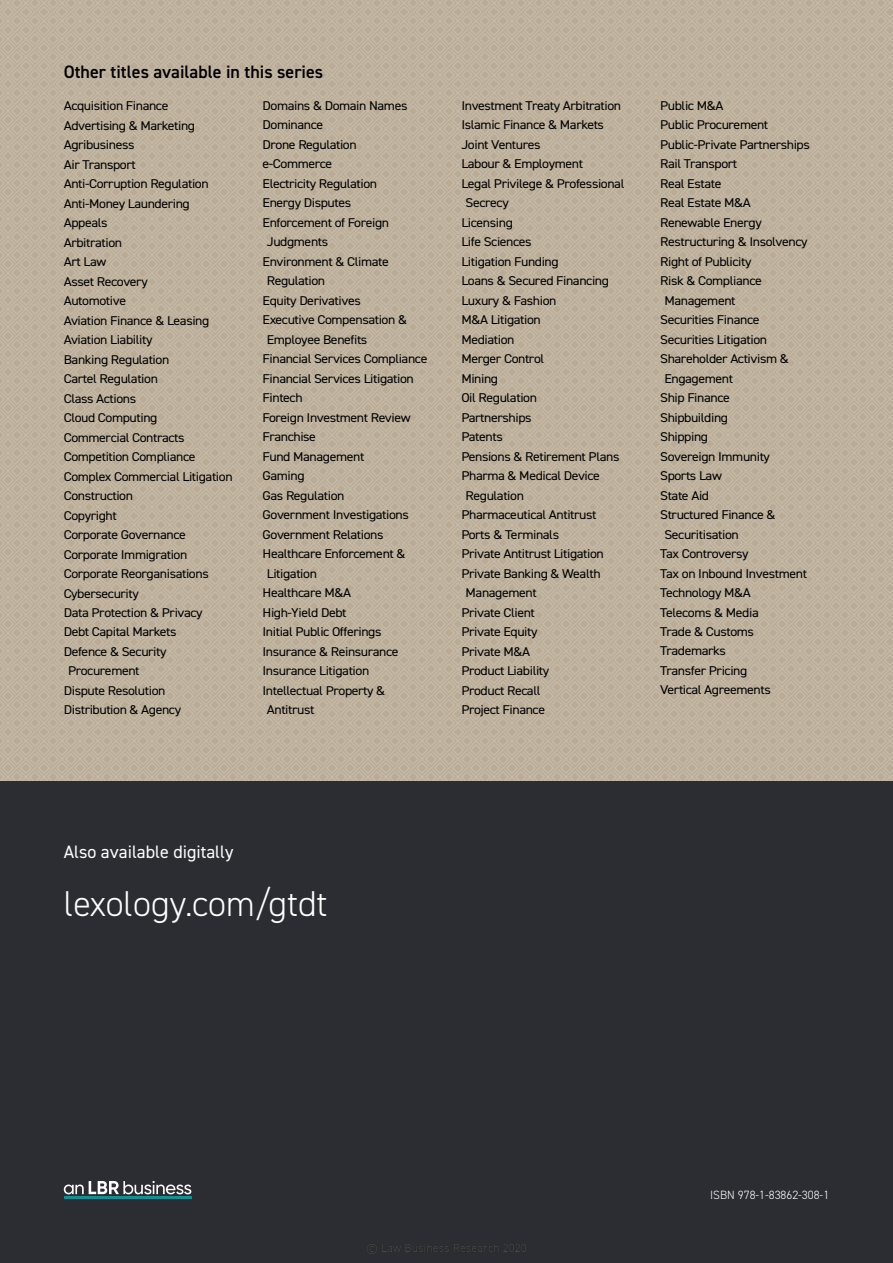
<style>
.page{position:relative;width:893px;height:1263px;background:#fff}
.page>*{position:absolute;margin:0;border:0;box-sizing:border-box;transform-origin:0 0}
.t1{font:300 36px "DIN2014";color:#fff}
.t2{font:600 18px "DIN2014";color:#000}
.t3{font:18px "DIN2014";color:#fff}
.t4{font:12.75px "DIN2014";letter-spacing:-.03em;color:#000;scale:1.09 1}
.t5{font:12px "DIN2014";color:#4d4d4d}
.t6{font:300 12px "DIN2014";color:#fff}
</style>
<div class="page">
<div style="left:19px;top:0;width:874px;height:1263px;background:#2c2c33"></div>
<div style="left:0;top:0;width:893px;height:780px;background:#beb19d"></div>
<svg style="left:64px;top:1181px;width:127px;height:13px"></svg>
<hr style="left:64px;top:1197px;width:127px;height:2px;background:#0f9195">
<h2 class="t2" style="left:64px;top:60px;width:261px">Other titles available in this series</h2>
<p class="t4" style="left:64px;top:98px;width:98px">Acquisition Finance</p>
<p class="t4" style="left:64px;top:117px;width:122px">Advertising &amp; Marketing</p>
<p class="t4" style="left:64px;top:137px;width:66px">Agribusiness</p>
<p class="t4" style="left:64px;top:156px;width:68px">Air Transport</p>
<p class="t4" style="left:64px;top:176px;width:134px">Anti-Corruption Regulation</p>
<p class="t4" style="left:64px;top:195px;width:117px">Anti-Money Laundering</p>
<p class="t4" style="left:64px;top:215px;width:42px">Appeals</p>
<p class="t4" style="left:64px;top:234px;width:55px">Arbitration</p>
<p class="t4" style="left:64px;top:254px;width:41px">Art Law</p>
<p class="t4" style="left:64px;top:273px;width:79px">Asset Recovery</p>
<p class="t4" style="left:64px;top:293px;width:59px">Automotive</p>
<p class="t4" style="left:64px;top:312px;width:135px">Aviation Finance &amp; Leasing</p>
<p class="t4" style="left:64px;top:332px;width:83px">Aviation Liability</p>
<p class="t4" style="left:64px;top:351px;width:98px">Banking Regulation</p>
<p class="t4" style="left:64px;top:371px;width:88px">Cartel Regulation</p>
<p class="t4" style="left:64px;top:390px;width:68px">Class Actions</p>
<p class="t4" style="left:64px;top:410px;width:87px">Cloud Computing</p>
<p class="t4" style="left:64px;top:429px;width:112px">Commercial Contracts</p>
<p class="t4" style="left:64px;top:449px;width:122px">Competition Compliance</p>
<p class="t4" style="left:64px;top:468px;width:156px">Complex Commercial Litigation</p>
<p class="t4" style="left:64px;top:488px;width:65px">Construction</p>
<p class="t4" style="left:64px;top:507px;width:50px">Copyright</p>
<p class="t4" style="left:64px;top:527px;width:114px">Corporate Governance</p>
<p class="t4" style="left:64px;top:546px;width:115px">Corporate Immigration</p>
<p class="t4" style="left:64px;top:566px;width:135px">Corporate Reorganisations</p>
<p class="t4" style="left:64px;top:585px;width:70px">Cybersecurity</p>
<p class="t4" style="left:64px;top:605px;width:129px">Data Protection &amp; Privacy</p>
<p class="t4" style="left:64px;top:624px;width:105px">Debt Capital Markets</p>
<p class="t4" style="left:64px;top:644px;width:96px">Defence &amp; Security</p>
<p class="t4" style="left:68px;top:663px;width:67px">Procurement</p>
<p class="t4" style="left:64px;top:683px;width:95px">Dispute Resolution</p>
<p class="t4" style="left:64px;top:702px;width:109px">Distribution &amp; Agency</p>
<p class="t4" style="left:263px;top:98px;width:134px">Domains &amp; Domain Names</p>
<p class="t4" style="left:263px;top:117px;width:57px">Dominance</p>
<p class="t4" style="left:263px;top:137px;width:88px">Drone Regulation</p>
<p class="t4" style="left:263px;top:156px;width:66px">e-Commerce</p>
<p class="t4" style="left:263px;top:176px;width:107px">Electricity Regulation</p>
<p class="t4" style="left:263px;top:195px;width:83px">Energy Disputes</p>
<p class="t4" style="left:263px;top:215px;width:118px">Enforcement of Foreign</p>
<p class="t4" style="left:267px;top:234px;width:58px">Judgments</p>
<p class="t4" style="left:263px;top:253px;width:117px">Environment &amp; Climate</p>
<p class="t4" style="left:267px;top:273px;width:55px">Regulation</p>
<p class="t4" style="left:263px;top:292px;width:92px">Equity Derivatives</p>
<p class="t4" style="left:263px;top:312px;width:134px">Executive Compensation &amp;</p>
<p class="t4" style="left:267px;top:331px;width:94px">Employee Benefits</p>
<p class="t4" style="left:263px;top:351px;width:153px">Financial Services Compliance</p>
<p class="t4" style="left:263px;top:370px;width:140px">Financial Services Litigation</p>
<p class="t4" style="left:263px;top:390px;width:38px">Fintech</p>
<p class="t4" style="left:263px;top:409px;width:137px">Foreign Investment Review</p>
<p class="t4" style="left:263px;top:429px;width:51px">Franchise</p>
<p class="t4" style="left:263px;top:448px;width:95px">Fund Management</p>
<p class="t4" style="left:263px;top:468px;width:40px">Gaming</p>
<p class="t4" style="left:263px;top:487px;width:77px">Gas Regulation</p>
<p class="t4" style="left:263px;top:507px;width:136px">Government Investigations</p>
<p class="t4" style="left:263px;top:526px;width:113px">Government Relations</p>
<p class="t4" style="left:263px;top:546px;width:133px">Healthcare Enforcement &amp;</p>
<p class="t4" style="left:267px;top:565px;width:48px">Litigation</p>
<p class="t4" style="left:263px;top:585px;width:83px">Healthcare M&amp;A</p>
<p class="t4" style="left:263px;top:604px;width:79px">High-Yield Debt</p>
<p class="t4" style="left:263px;top:624px;width:111px">Initial Public Offerings</p>
<p class="t4" style="left:263px;top:643px;width:126px">Insurance &amp; Reinsurance</p>
<p class="t4" style="left:263px;top:663px;width:99px">Insurance Litigation</p>
<p class="t4" style="left:263px;top:682px;width:114px">Intellectual Property &amp;</p>
<p class="t4" style="left:267px;top:702px;width:45px">Antitrust</p>
<p class="t4" style="left:461px;top:97px;width:148px">Investment Treaty Arbitration</p>
<p class="t4" style="left:461px;top:117px;width:132px">Islamic Finance &amp; Markets</p>
<p class="t4" style="left:461px;top:136px;width:74px">Joint Ventures</p>
<p class="t4" style="left:461px;top:156px;width:113px">Labour &amp; Employment</p>
<p class="t4" style="left:461px;top:175px;width:151px">Legal Privilege &amp; Professional</p>
<p class="t4" style="left:466px;top:195px;width:41px">Secrecy</p>
<p class="t4" style="left:461px;top:214px;width:49px">Licensing</p>
<p class="t4" style="left:461px;top:234px;width:66px">Life Sciences</p>
<p class="t4" style="left:461px;top:253px;width:91px">Litigation Funding</p>
<p class="t4" style="left:461px;top:273px;width:137px">Loans &amp; Secured Financing</p>
<p class="t4" style="left:461px;top:292px;width:89px">Luxury &amp; Fashion</p>
<p class="t4" style="left:461px;top:312px;width:74px">M&amp;A Litigation</p>
<p class="t4" style="left:461px;top:331px;width:50px">Mediation</p>
<p class="t4" style="left:461px;top:351px;width:78px">Merger Control</p>
<p class="t4" style="left:461px;top:370px;width:35px">Mining</p>
<p class="t4" style="left:461px;top:390px;width:71px">Oil Regulation</p>
<p class="t4" style="left:461px;top:409px;width:66px">Partnerships</p>
<p class="t4" style="left:461px;top:429px;width:40px">Patents</p>
<p class="t4" style="left:461px;top:448px;width:147px">Pensions &amp; Retirement Plans</p>
<p class="t4" style="left:461px;top:468px;width:129px">Pharma &amp; Medical Device</p>
<p class="t4" style="left:466px;top:487px;width:55px">Regulation</p>
<p class="t4" style="left:461px;top:507px;width:126px">Pharmaceutical Antitrust</p>
<p class="t4" style="left:461px;top:526px;width:91px">Ports &amp; Terminals</p>
<p class="t4" style="left:461px;top:546px;width:132px">Private Antitrust Litigation</p>
<p class="t4" style="left:461px;top:565px;width:129px">Private Banking &amp; Wealth</p>
<p class="t4" style="left:466px;top:585px;width:67px">Management</p>
<p class="t4" style="left:461px;top:604px;width:69px">Private Client</p>
<p class="t4" style="left:461px;top:624px;width:71px">Private Equity</p>
<p class="t4" style="left:461px;top:643px;width:65px">Private M&amp;A</p>
<p class="t4" style="left:461px;top:663px;width:82px">Product Liability</p>
<p class="t4" style="left:461px;top:682px;width:74px">Product Recall</p>
<p class="t4" style="left:461px;top:702px;width:78px">Project Finance</p>
<p class="t4" style="left:660px;top:97px;width:60px">Public M&amp;A</p>
<p class="t4" style="left:660px;top:117px;width:101px">Public Procurement</p>
<p class="t4" style="left:660px;top:136px;width:139px">Public-Private Partnerships</p>
<p class="t4" style="left:660px;top:156px;width:72px">Rail Transport</p>
<p class="t4" style="left:660px;top:175px;width:58px">Real Estate</p>
<p class="t4" style="left:660px;top:195px;width:85px">Real Estate M&amp;A</p>
<p class="t4" style="left:660px;top:214px;width:95px">Renewable Energy</p>
<p class="t4" style="left:660px;top:234px;width:137px">Restructuring &amp; Insolvency</p>
<p class="t4" style="left:660px;top:253px;width:85px">Right of Publicity</p>
<p class="t4" style="left:660px;top:273px;width:95px">Risk &amp; Compliance</p>
<p class="t4" style="left:664px;top:292px;width:67px">Management</p>
<p class="t4" style="left:660px;top:312px;width:93px">Securities Finance</p>
<p class="t4" style="left:660px;top:331px;width:100px">Securities Litigation</p>
<p class="t4" style="left:660px;top:351px;width:120px">Shareholder Activism &amp;</p>
<p class="t4" style="left:664px;top:370px;width:65px">Engagement</p>
<p class="t4" style="left:660px;top:390px;width:65px">Ship Finance</p>
<p class="t4" style="left:660px;top:409px;width:64px">Shipbuilding</p>
<p class="t4" style="left:660px;top:429px;width:46px">Shipping</p>
<p class="t4" style="left:660px;top:448px;width:102px">Sovereign Immunity</p>
<p class="t4" style="left:660px;top:468px;width:58px">Sports Law</p>
<p class="t4" style="left:660px;top:487px;width:46px">State Aid</p>
<p class="t4" style="left:660px;top:507px;width:107px">Structured Finance &amp;</p>
<p class="t4" style="left:664px;top:526px;width:70px">Securitisation</p>
<p class="t4" style="left:660px;top:546px;width:83px">Tax Controversy</p>
<p class="t4" style="left:660px;top:565px;width:136px">Tax on Inbound Investment</p>
<p class="t4" style="left:660px;top:585px;width:85px">Technology M&amp;A</p>
<p class="t4" style="left:660px;top:604px;width:92px">Telecoms &amp; Media</p>
<p class="t4" style="left:660px;top:624px;width:88px">Trade &amp; Customs</p>
<p class="t4" style="left:660px;top:643px;width:62px">Trademarks</p>
<p class="t4" style="left:660px;top:663px;width:81px">Transfer Pricing</p>
<p class="t4" style="left:660px;top:682px;width:103px">Vertical Agreements</p>
<h2 class="t3" style="left:64px;top:841px;width:171px">Also available digitally</h2>
<h1 class="t1" style="left:64px;top:881px;width:265px">lexology.com/gtdt</h1>
<p class="t5" style="left:366px;top:1240px;width:162px">© Law Business Research 2020</p>
<p class="t6" style="left:710px;top:1188px;width:121px">ISBN 978-1-83862-308-1</p>
</div>
